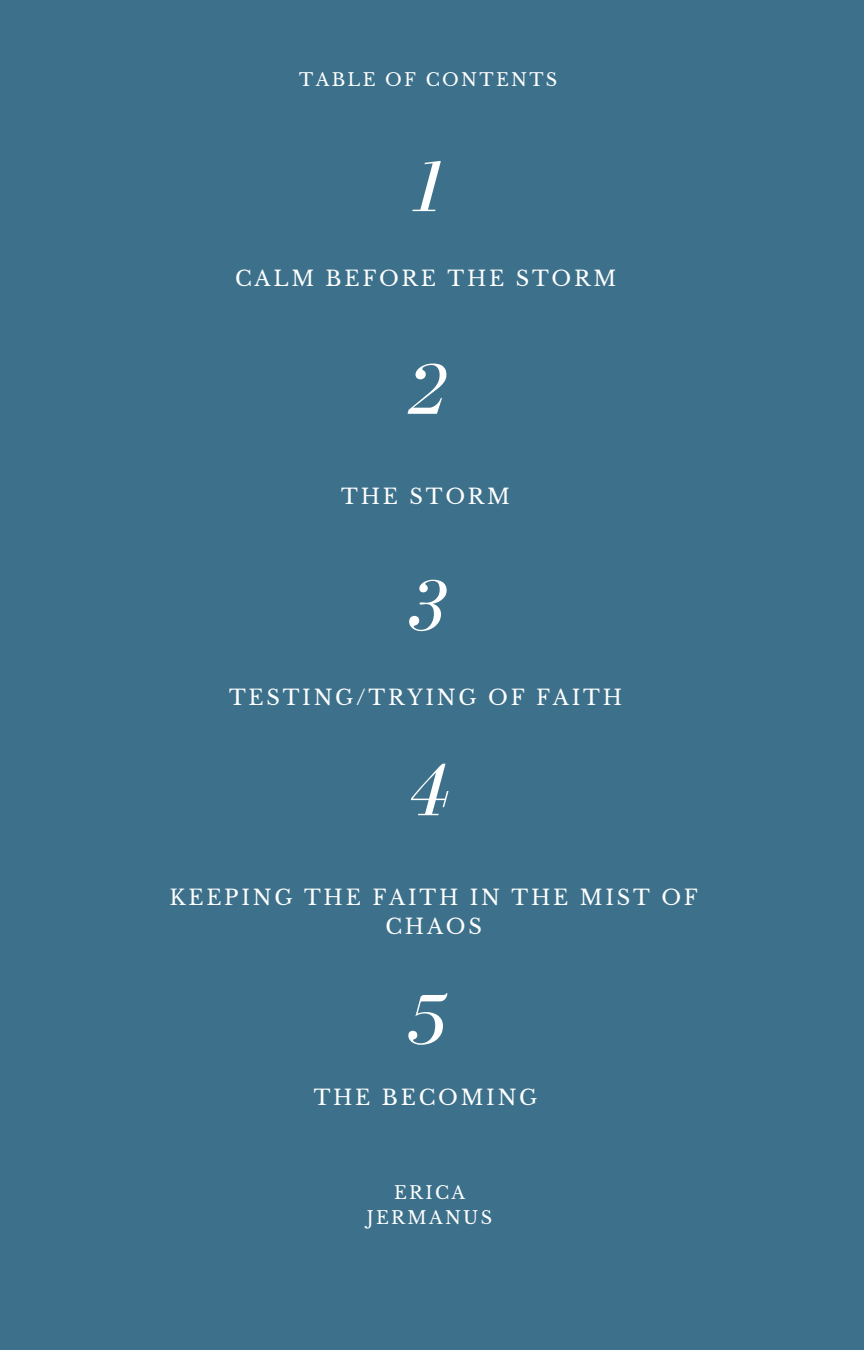
<style>
.page{position:relative;width:864px;height:1350px;background:#3d718b}
.page>*{position:absolute;margin:0;border:0;box-sizing:border-box;transform-origin:0 0}
.t1{font:italic 74.92px "Bodoni FLF";color:#fff}
.t2{font:20.93px/28.8px "Libre Baskerville";letter-spacing:.13em;color:#fff;text-align:center}
.t3{font:17.78px/24.5px "Libre Baskerville";letter-spacing:.13em;color:#fff;text-align:center}
</style>
<div class="page">
<p class="t3" style="left:299px;top:67px;width:260px">TABLE OF CONTENTS</p>
<p class="t1" style="left:405px;top:146px;width:42px">1</p>
<p class="t2" style="left:235px;top:265px;width:383px">CALM BEFORE THE STORM</p>
<p class="t1" style="left:405px;top:349px;width:42px">2</p>
<p class="t2" style="left:341px;top:483px;width:170px">THE STORM</p>
<p class="t1" style="left:405px;top:565px;width:42px">3</p>
<p class="t2" style="left:229px;top:683px;width:395px">TESTING/TRYING OF FAITH</p>
<p class="t1" style="left:409px;top:750px;width:42px">4</p>
<p class="t2" style="left:169px;top:883px;width:530px">KEEPING THE FAITH IN THE MIST OF<br>CHAOS</p>
<p class="t1" style="left:405px;top:979px;width:42px">5</p>
<p class="t2" style="left:314px;top:1083px;width:225px">THE BECOMING</p>
<p class="t3" style="left:367px;top:1181px;width:127px">ERICA<br>JERMANUS</p>
</div>
